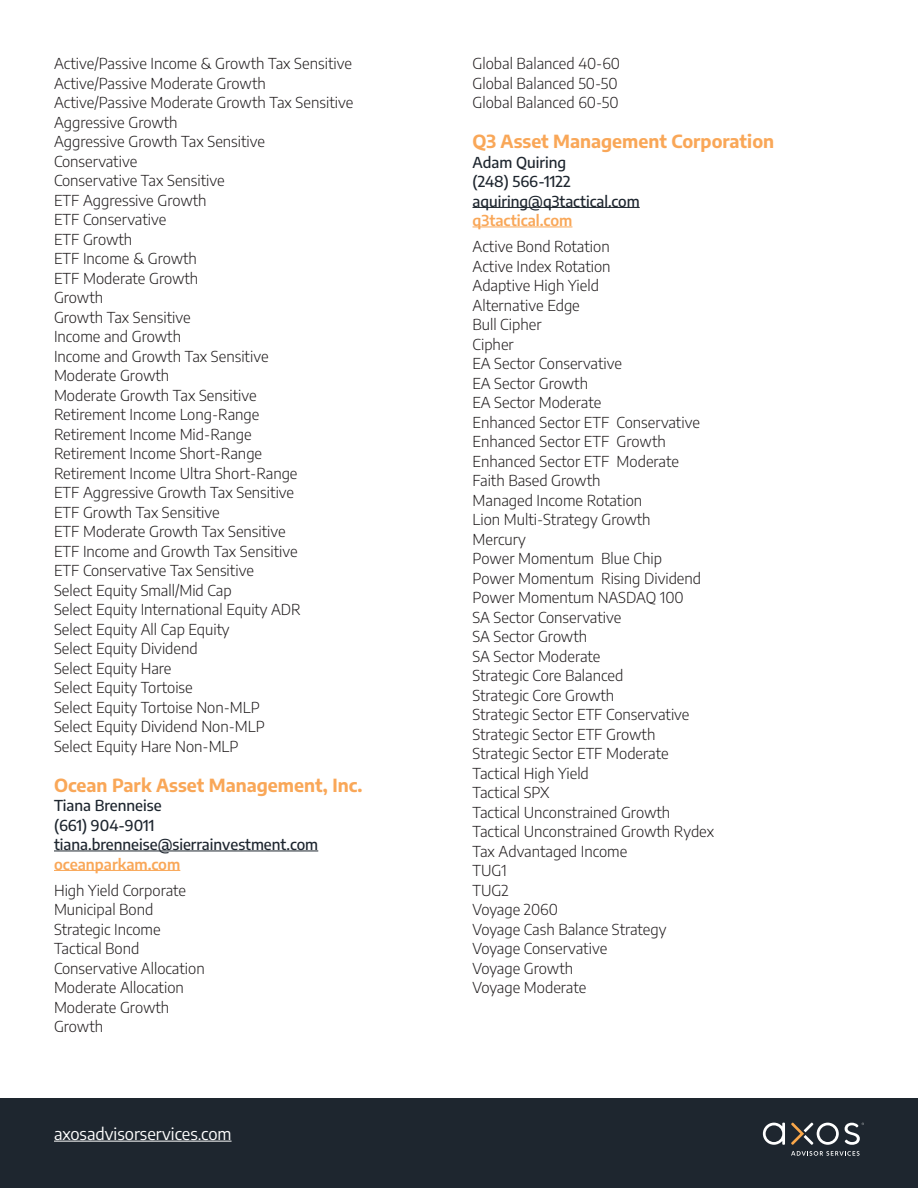
<style>
.page{position:relative;width:918px;height:1188px;background:#fff}
.page>*{position:absolute;margin:0;border:0;box-sizing:border-box;transform-origin:0 0}
.t1{font:700 18px "Encode Sans";color:#f9a758}
.t2{font:16.5px "Encode Sans";color:#fff}
.t3{font:300 15px "Encode Sans";color:#231f20}
.t4{font:500 15px/19.5px "Encode Sans";color:#1e262f}
.s1{font-weight:600;color:#f9a758}
</style>
<div class="page">
<hr style="left:54px;top:851px;width:264px;height:1px;background:#1e262f">
<hr style="left:54px;top:870px;width:126px;height:1px;background:#f9a758">
<hr style="left:472px;top:207px;width:168px;height:1px;background:#1e262f">
<hr style="left:472px;top:227px;width:100px;height:1px;background:#f9a758">
<div style="left:0;top:1098px;width:918px;height:90px;background:#1e262f"></div>
<hr style="left:54px;top:1141px;width:178px;height:1px;background:#fff">
<svg style="left:791px;top:1123px;width:48px;height:22px"></svg>
<svg style="left:763px;top:1123px;width:22px;height:22px"></svg>
<svg style="left:845px;top:1123px;width:19px;height:22px"></svg>
<svg style="left:791px;top:1151px;width:69px;height:5px"></svg>
<p class="t3" style="left:54px;top:53px;width:300px">Active/Passive Income &amp; Growth Tax Sensitive</p>
<p class="t3" style="left:54px;top:73px;width:213px">Active/Passive Moderate Growth</p>
<p class="t3" style="left:54px;top:92px;width:301px">Active/Passive Moderate Growth Tax Sensitive</p>
<p class="t3" style="left:54px;top:112px;width:125px">Aggressive Growth</p>
<p class="t3" style="left:54px;top:131px;width:213px">Aggressive Growth Tax Sensitive</p>
<p class="t3" style="left:54px;top:151px;width:85px">Conservative</p>
<p class="t3" style="left:54px;top:170px;width:172px">Conservative Tax Sensitive</p>
<p class="t3" style="left:54px;top:190px;width:154px">ETF Aggressive Growth</p>
<p class="t3" style="left:54px;top:209px;width:114px">ETF Conservative</p>
<p class="t3" style="left:54px;top:229px;width:80px">ETF Growth</p>
<p class="t3" style="left:54px;top:248px;width:144px">ETF Income &amp; Growth</p>
<p class="t3" style="left:54px;top:268px;width:146px">ETF Moderate Growth</p>
<p class="t3" style="left:54px;top:287px;width:51px">Growth</p>
<p class="t3" style="left:54px;top:307px;width:138px">Growth Tax Sensitive</p>
<p class="t3" style="left:54px;top:326px;width:129px">Income and Growth</p>
<p class="t3" style="left:54px;top:346px;width:216px">Income and Growth Tax Sensitive</p>
<p class="t3" style="left:54px;top:365px;width:117px">Moderate Growth</p>
<p class="t3" style="left:54px;top:385px;width:204px">Moderate Growth Tax Sensitive</p>
<p class="t3" style="left:54px;top:404px;width:207px">Retirement Income Long-Range</p>
<p class="t3" style="left:54px;top:424px;width:199px">Retirement Income Mid-Range</p>
<p class="t3" style="left:54px;top:443px;width:210px">Retirement Income Short-Range</p>
<p class="t3" style="left:54px;top:463px;width:245px">Retirement Income Ultra Short-Range</p>
<p class="t3" style="left:54px;top:482px;width:242px">ETF Aggressive Growth Tax Sensitive</p>
<p class="t3" style="left:54px;top:502px;width:167px">ETF Growth Tax Sensitive</p>
<p class="t3" style="left:54px;top:521px;width:233px">ETF Moderate Growth Tax Sensitive</p>
<p class="t3" style="left:54px;top:541px;width:245px">ETF Income and Growth Tax Sensitive</p>
<p class="t3" style="left:54px;top:560px;width:201px">ETF Conservative Tax Sensitive</p>
<p class="t3" style="left:54px;top:580px;width:179px">Select Equity Small/Mid Cap</p>
<p class="t3" style="left:54px;top:599px;width:248px">Select Equity International Equity ADR</p>
<p class="t3" style="left:54px;top:619px;width:177px">Select Equity All Cap Equity</p>
<p class="t3" style="left:54px;top:638px;width:145px">Select Equity Dividend</p>
<p class="t3" style="left:54px;top:658px;width:119px">Select Equity Hare</p>
<p class="t3" style="left:54px;top:677px;width:140px">Select Equity Tortoise</p>
<p class="t3" style="left:54px;top:697px;width:207px">Select Equity Tortoise Non-MLP</p>
<p class="t3" style="left:54px;top:716px;width:212px">Select Equity Dividend Non-MLP</p>
<p class="t3" style="left:54px;top:736px;width:186px">Select Equity Hare Non-MLP</p>
<p class="t1" style="left:54px;top:772px;width:310px">Ocean Park Asset Management, Inc.</p>
<p class="t4" style="left:54px;top:795px;width:266px">Tiana Brenneise<br>(661) 904-9011 tiana.brenneise@sierrainvestment.com <span class="s1">oceanparkam.com</span></p>
<p class="t3" style="left:54px;top:880px;width:134px">High Yield Corporate</p>
<p class="t3" style="left:54px;top:899px;width:101px">Municipal Bond</p>
<p class="t3" style="left:54px;top:919px;width:108px">Strategic Income</p>
<p class="t3" style="left:54px;top:938px;width:87px">Tactical Bond</p>
<p class="t3" style="left:54px;top:958px;width:152px">Conservative Allocation</p>
<p class="t3" style="left:54px;top:977px;width:131px">Moderate Allocation</p>
<p class="t3" style="left:54px;top:997px;width:117px">Moderate Growth</p>
<p class="t3" style="left:54px;top:1016px;width:51px">Growth</p>
<p class="t2" style="left:54px;top:1123px;width:179px">axosadvisorservices.com</p>
<p class="t3" style="left:472px;top:53px;width:149px">Global Balanced 40-60</p>
<p class="t3" style="left:472px;top:73px;width:147px">Global Balanced 50-50</p>
<p class="t3" style="left:472px;top:92px;width:148px">Global Balanced 60-50</p>
<p class="t1" style="left:472px;top:128px;width:303px">Q3 Asset Management Corporation</p>
<p class="t4" style="left:472px;top:152px;width:169px">Adam Quiring<br>(248) 566-1122 aquiring@q3tactical.com <span class="s1">q3tactical.com</span></p>
<p class="t3" style="left:472px;top:236px;width:139px">Active Bond Rotation</p>
<p class="t3" style="left:472px;top:256px;width:140px">Active Index Rotation</p>
<p class="t3" style="left:472px;top:275px;width:128px">Adaptive High Yield</p>
<p class="t3" style="left:472px;top:295px;width:109px">Alternative Edge</p>
<p class="t3" style="left:472px;top:314px;width:71px">Bull Cipher</p>
<p class="t3" style="left:472px;top:334px;width:43px">Cipher</p>
<p class="t3" style="left:472px;top:353px;width:151px">EA Sector Conservative</p>
<p class="t3" style="left:472px;top:373px;width:117px">EA Sector Growth</p>
<p class="t3" style="left:472px;top:392px;width:130px">EA Sector Moderate</p>
<p class="t3" style="left:472px;top:412px;width:229px">Enhanced Sector ETF Conservative</p>
<p class="t3" style="left:472px;top:431px;width:195px">Enhanced Sector ETF Growth</p>
<p class="t3" style="left:472px;top:451px;width:208px">Enhanced Sector ETF Moderate</p>
<p class="t3" style="left:472px;top:470px;width:130px">Faith Based Growth</p>
<p class="t3" style="left:472px;top:490px;width:171px">Managed Income Rotation</p>
<p class="t3" style="left:472px;top:509px;width:180px">Lion Multi-Strategy Growth</p>
<p class="t3" style="left:472px;top:529px;width:55px">Mercury</p>
<p class="t3" style="left:472px;top:548px;width:191px">Power Momentum Blue Chip</p>
<p class="t3" style="left:472px;top:568px;width:230px">Power Momentum Rising Dividend</p>
<p class="t3" style="left:472px;top:587px;width:213px">Power Momentum NASDAQ 100</p>
<p class="t3" style="left:472px;top:607px;width:150px">SA Sector Conservative</p>
<p class="t3" style="left:472px;top:626px;width:116px">SA Sector Growth</p>
<p class="t3" style="left:472px;top:646px;width:129px">SA Sector Moderate</p>
<p class="t3" style="left:472px;top:665px;width:152px">Strategic Core Balanced</p>
<p class="t3" style="left:472px;top:685px;width:143px">Strategic Core Growth</p>
<p class="t3" style="left:472px;top:704px;width:219px">Strategic Sector ETF Conservative</p>
<p class="t3" style="left:472px;top:724px;width:184px">Strategic Sector ETF Growth</p>
<p class="t3" style="left:472px;top:743px;width:198px">Strategic Sector ETF Moderate</p>
<p class="t3" style="left:472px;top:763px;width:118px">Tactical High Yield</p>
<p class="t3" style="left:472px;top:782px;width:79px">Tactical SPX</p>
<p class="t3" style="left:472px;top:802px;width:199px">Tactical Unconstrained Growth</p>
<p class="t3" style="left:472px;top:821px;width:243px">Tactical Unconstrained Growth Rydex</p>
<p class="t3" style="left:472px;top:841px;width:156px">Tax Advantaged Income</p>
<p class="t3" style="left:472px;top:860px;width:36px">TUG1</p>
<p class="t3" style="left:472px;top:880px;width:38px">TUG2</p>
<p class="t3" style="left:472px;top:899px;width:87px">Voyage 2060</p>
<p class="t3" style="left:472px;top:919px;width:196px">Voyage Cash Balance Strategy</p>
<p class="t3" style="left:472px;top:938px;width:136px">Voyage Conservative</p>
<p class="t3" style="left:472px;top:958px;width:102px">Voyage Growth</p>
<p class="t3" style="left:472px;top:977px;width:115px">Voyage Moderate</p>
</div>
